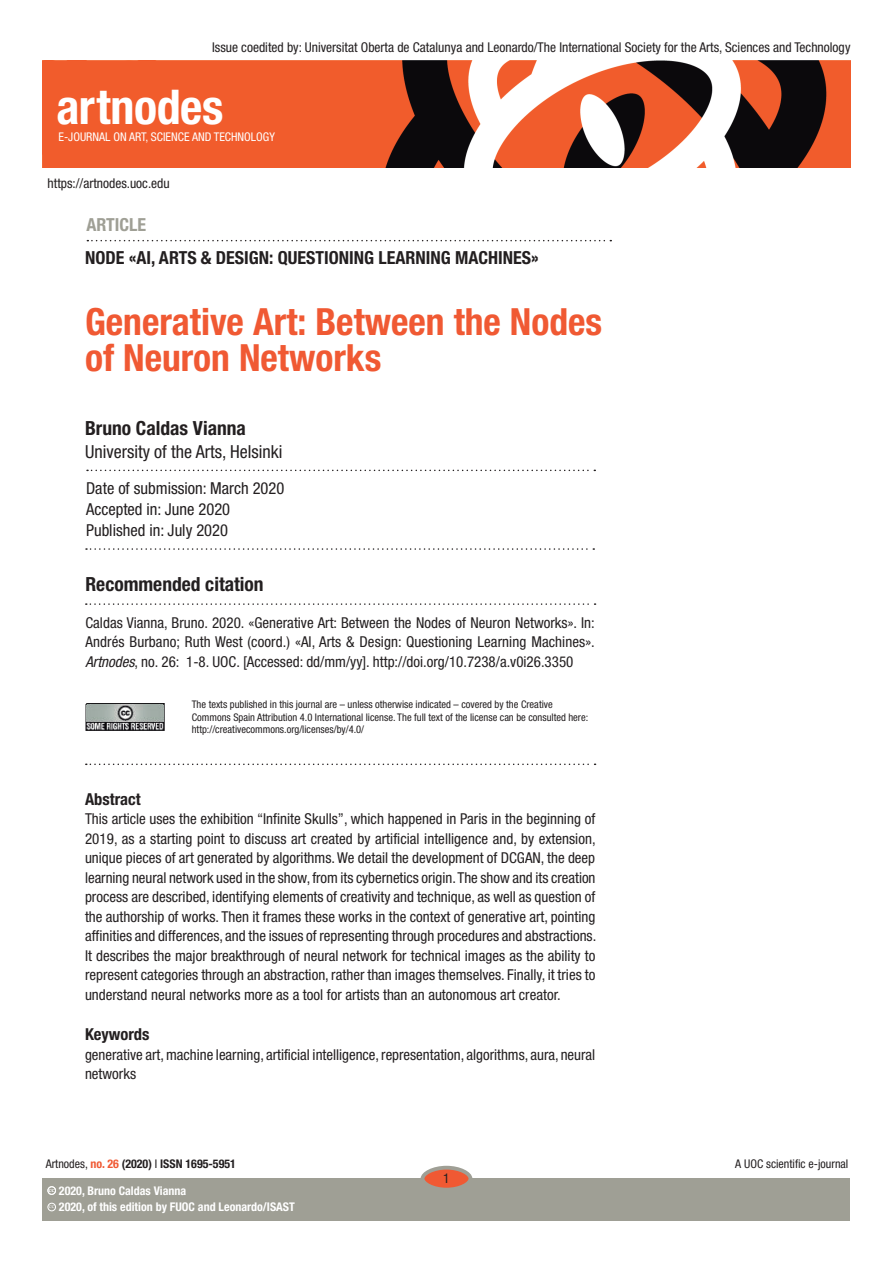
<style>
.page{position:relative;width:893px;height:1263px;background:#fff}
.page>*{position:absolute;margin:0;border:0;box-sizing:border-box;transform-origin:0 0}
.t1{font:700 condensed 48px "Helvetica Neue LT Std";letter-spacing:-.005em;color:#fff}
.t2{font:700 condensed 37.5px/36px "Helvetica Neue LT Std";color:#f05933}
.t3{font:700 condensed 19.5px "Helvetica Neue LT Std";color:#231f20}
.t4{font:700 condensed 18px "Helvetica Neue LT Std";color:#231f20}
.t5{font:condensed 18px "Helvetica Neue LT Std";color:#231f20}
.t6{font:700 condensed 18px "Helvetica Neue LT Std";color:#9f9f95}
.t7{font:condensed 16.5px/21.3px "Helvetica Neue LT Std";color:#231f20}
.t8{font:700 condensed 16.5px "Helvetica Neue LT Std";color:#231f20}
.t9{font:condensed 15px/19.5px "Helvetica Neue LT Std";color:#231f20;text-align:justify}
.t10{font:condensed 13.5px "Helvetica Neue LT Std";color:#231f20}
.t11{font:700 condensed 12px "Helvetica Neue LT Std";color:#fff}
.t12{font:condensed 12px "Helvetica Neue LT Std";color:#fff}
.t13{font:700 condensed 12px "Helvetica Neue LT Std";color:#231f20}
.t14{font:condensed 12px "Helvetica Neue LT Std";color:#231f20}
.t15{font:condensed 10.5px/12.8px "Helvetica Neue LT Std";color:#231f20}
.t16{font:600 3.9px "Adobe Caslon Pro";color:#fff}
.s1{font-style:italic}
.s2{font-weight:400}
.s3{color:#f05933}
</style>
<div class="page">
<img style="left:43px;top:61px;width:807px;height:106px">
<div style="left:43px;top:1178px;width:807px;height:42px;background:#9f9f95"></div>
<div style="left:422px;top:1168px;width:48px;height:21px;background:#f05933;border-radius:50%"></div>
<div style="left:421px;top:1166px;width:51px;height:25px;border:4px solid #9f9f95;border-radius:50%"></div>
<div style="left:48px;top:1203px;width:8px;height:8px;border:1px solid #fff;border-radius:50%"></div>
<svg style="left:87px;top:240px;width:524px;height:1px"></svg>
<svg style="left:87px;top:470px;width:508px;height:1px"></svg>
<svg style="left:86px;top:603px;width:510px;height:2px"></svg>
<svg style="left:86px;top:548px;width:508px;height:2px"></svg>
<img style="left:85px;top:703px;width:80px;height:28px">
<svg style="left:86px;top:763px;width:510px;height:2px"></svg>
<div style="left:48px;top:1186px;width:8px;height:8px;border:1px solid #fff;border-radius:50%"></div>
<p class="t10" style="left:212px;top:40px;width:640px">Issue coedited by: Universitat Oberta de Catalunya and Leonardo/The International Society for the Arts, Sciences and Technology</p>
<h1 class="t1" style="left:56px;top:77px;width:169px">artnodes</h1>
<p class="t12" style="left:58px;top:129px;width:218px">E-JOURNAL ON ART, SCIENCE AND TECHNOLOGY</p>
<p class="t10" style="left:48px;top:176px;width:124px">https://artnodes.uoc.edu</p>
<h1 class="t1" style="left:180px;top:77px;width:24px">e</h1>
<p class="t6" style="left:87px;top:214px;width:61px">ARTICLE</p>
<p class="t4" style="left:85px;top:246px;width:455px">NODE «AI, ARTS &amp; DESIGN: QUESTIONING LEARNING MACHINES»</p>
<h2 class="t2" style="left:85px;top:303px;width:519px">Generative Art: Between the Nodes of Neuron Networks</h2>
<h3 class="t3" style="left:85px;top:416px;width:162px">Bruno Caldas Vianna</h3>
<p class="t5" style="left:85px;top:441px;width:199px">University of the Arts, Helsinki</p>
<p class="t7" style="left:86px;top:477px;width:200px">Date of submission: March 2020<br>Accepted in: June 2020<br>Published in: July 2020</p>
<h3 class="t3" style="left:85px;top:572px;width:180px">Recommended citation</h3>
<p class="t9" style="left:85px;top:612px;width:511px">Caldas Vianna, Bruno. 2020. «Generative Art: Between the Nodes of Neuron Networks». In:<br>Andrés Burbano; Ruth West (coord.) «AI, Arts &amp; Design: Questioning Learning Machines».<br><span class="s1">Artnodes</span>, no. 26: 1-8. UOC. [Accessed: dd/mm/yy]. http://doi.org/10.7238/a.v0i26.3350</p>
<p class="t15" style="left:192px;top:698px;width:398px">The texts published in this journal are – unless otherwise indicated – covered by the Creative<br>Commons Spain Attribution 4.0 International license. The full text of the license can be consulted here: http://creativecommons.org/licenses/by/4.0/</p>
<p class="t8" style="left:85px;top:789px;width:57px">Abstract</p>
<p class="t9" style="left:85px;top:809px;width:513px">This article uses the exhibition “Infinite Skulls”, which happened in Paris in the beginning of 2019, as a starting point to discuss art created by artificial intelligence and, by extension, unique pieces of art generated by algorithms. We detail the development of DCGAN, the deep learning neural network used in the show, from its cybernetics origin. The show and its creation process are described, identifying elements of creativity and technique, as well as question of the authorship of works. Then it frames these works in the context of generative art, pointing affinities and differences, and the issues of representing through procedures and abstractions.<br>It describes the major breakthrough of neural network for technical images as the ability to represent categories through an abstraction, rather than images themselves. Finally, it tries to understand neural networks more as a tool for artists than an autonomous art creator.</p>
<p class="t8" style="left:85px;top:1024px;width:66px">Keywords</p>
<p class="t9" style="left:85px;top:1045px;width:512px">generative art, machine learning, artificial intelligence, representation, algorithms, aura, neural networks</p>
<p class="t13" style="left:46px;top:1157px;width:192px"><span class="s2">Artnodes,</span> <span class="s3">no. 26</span> (2020) <span class="s2">I</span> ISSN 1695-5951</p>
<p class="t16" style="left:49px;top:1205px;width:7px">CC</p>
<p class="t11" style="left:59px;top:1200px;width:237px">2020, of this edition by FUOC and Leonardo/ISAST</p>
<p class="t11" style="left:59px;top:1183px;width:129px">2020, Bruno Caldas Vianna</p>
<p class="t16" style="left:49px;top:1188px;width:7px">CC</p>
<p class="t10" style="left:443px;top:1171px;width:8px">1</p>
<p class="t14" style="left:735px;top:1157px;width:115px">A UOC scientific e-journal</p>
</div>
